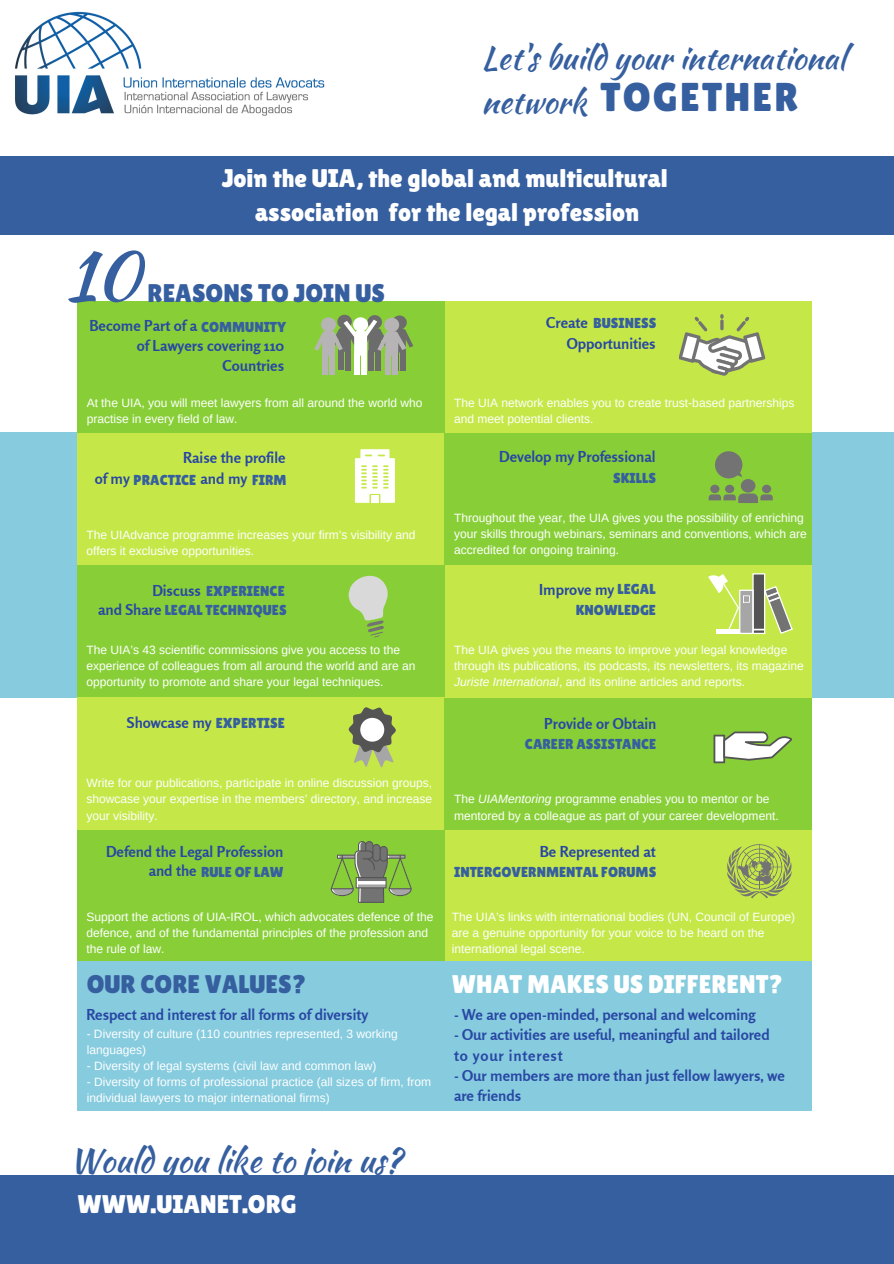
<style>
.page{position:relative;width:894px;height:1264px;background:#fff}
.page>*{position:absolute;margin:0;border:0;box-sizing:border-box;transform-origin:0 0}
.t1{font:67.2px "Kaushan Script";color:#365fa0}
.t2{font:40.2px "Lilita One";letter-spacing:.055em;color:#365fa0}
.t3{font:32.7px "Kaushan Script";color:#365fa0}
.t4{font:31.8px "Kaushan Script";color:#365fa0}
.t5{font:25.5px "Lilita One";color:#fff}
.t6{font:25.5px "Lilita One";color:#365fa0}
.t7{font:700 15px/20.2px "Rosario";color:#2847a4;text-align:right}
.t8{font:700 15px "Rosario";letter-spacing:.055em;color:#2847a4}
.t9{font:14.4px "Lilita One";color:#365fa0}
.t10{font:12px/16px "Arimo";color:#feffff}
.s1{font-family:"Lilita One";font-weight:400;font-size:14.4px;color:#365fa0}
.s2{font-family:"Rosario";font-weight:700;font-size:15px;color:#2847a4}
.s3{font-style:italic}
</style>
<div class="page">
<div style="left:0;top:433px;width:893px;height:264px;background:#86cbde"></div>
<div style="left:0;top:1175px;width:893px;height:88px;background:#365fa0"></div>
<div style="left:77px;top:301px;width:734px;height:808px;background:#c5e848"></div>
<div style="left:77px;top:301px;width:367px;height:132px;background:#88cf37"></div>
<div style="left:0;top:156px;width:893px;height:79px;background:#365fa0"></div>
<img style="left:15px;top:11px;width:310px;height:105px">
<div style="left:338px;top:349px;width:6px;height:21px;background:#6c6c6c"></div>
<div style="left:393px;top:350px;width:6px;height:21px;background:#6c6c6c"></div>
<div style="left:393px;top:329px;width:13px;height:23px;background:#747373;border-radius:3px"></div>
<div style="left:345px;top:350px;width:5px;height:20px;background:#6c6c6c"></div>
<div style="left:400px;top:350px;width:5px;height:21px;background:#6c6c6c"></div>
<div style="left:368px;top:350px;width:6px;height:21px;background:#6c6c6c"></div>
<div style="left:368px;top:328px;width:13px;height:24px;background:#6c6c6c;border-radius:3px"></div>
<div style="left:375px;top:350px;width:6px;height:21px;background:#6c6c6c"></div>
<div style="left:322px;top:353px;width:6px;height:22px;background:#b6b4b4"></div>
<div style="left:322px;top:331px;width:13px;height:24px;background:#b6b4b4;border-radius:3px"></div>
<div style="left:329px;top:353px;width:6px;height:22px;background:#b6b4b4"></div>
<div style="left:354px;top:353px;width:6px;height:22px;background:#fff"></div>
<div style="left:354px;top:331px;width:13px;height:24px;background:#fff;border-radius:3px"></div>
<div style="left:361px;top:353px;width:6px;height:22px;background:#fff"></div>
<div style="left:385px;top:354px;width:6px;height:21px;background:#b6b4b4"></div>
<div style="left:385px;top:331px;width:13px;height:25px;background:#b6b4b4;border-radius:3px"></div>
<svg style="left:314px;top:315px;width:99px;height:36px"></svg>
<div style="left:392px;top:354px;width:6px;height:21px;background:#b6b4b4"></div>
<div style="left:444px;top:433px;width:367px;height:131px;background:#88cf37"></div>
<div style="left:78px;top:565px;width:367px;height:132px;background:#88cf37"></div>
<div style="left:444px;top:698px;width:367px;height:131px;background:#88cf37"></div>
<div style="left:77px;top:829px;width:367px;height:132px;background:#88cf37"></div>
<svg style="left:679px;top:314px;width:86px;height:62px"></svg>
<svg style="left:355px;top:449px;width:40px;height:54px;background:#f5fadf"></svg>
<div style="left:371px;top:495px;width:7px;height:8px;background:#fff"></div>
<svg style="left:708px;top:451px;width:64px;height:52px"></svg>
<svg style="left:708px;top:573px;width:84px;height:61px"></svg>
<svg style="left:348px;top:707px;width:48px;height:60px"></svg>
<div style="left:360px;top:717px;width:24px;height:24px;background:#fff;border-radius:50%"></div>
<svg style="left:348px;top:575px;width:40px;height:62px"></svg>
<svg style="left:713px;top:731px;width:78px;height:32px"></svg>
<div style="left:77px;top:961px;width:734px;height:149px;background:#86cbde"></div>
<svg style="left:330px;top:841px;width:81px;height:62px"></svg>
<svg style="left:727px;top:844px;width:65px;height:54px"></svg>
<p class="t4" style="left:481px;top:34px;width:365px">Let's build your international</p>
<p class="t4" style="left:481px;top:78px;width:106px">network</p>
<p class="t2" style="left:600px;top:74px;width:199px">TOGETHER</p>
<p class="t5" style="left:221px;top:163px;width:447px">Join the UIA, the global and multicultural</p>
<p class="t5" style="left:255px;top:198px;width:385px">association for the legal profession</p>
<p class="t1" style="left:66px;top:227px;width:74px">10</p>
<p class="t6" style="left:148px;top:278px;width:239px">REASONS TO JOIN US</p>
<p class="t7" style="left:89px;top:315px;width:198px">Become Part of a <span class="s1">COMMUNITY</span></p>
<p class="t7" style="left:137px;top:335px;width:149px">of Lawyers covering 110<br>Countries</p>
<p class="t10" style="left:87px;top:395px;width:337px">At the UIA, you will meet lawyers from all around the world who practise in every field of law.</p>
<p class="t7" style="left:183px;top:447px;width:104px">Raise the profile</p>
<p class="t9" style="left:95px;top:471px;width:193px"><span class="s2">of my</span> PRACTICE <span class="s2">and my</span> FIRM</p>
<p class="t10" style="left:86px;top:526px;width:330px">The UIAdvance programme increases your firm’s visibility and offers it exclusive opportunities.</p>
<p class="t9" style="left:152px;top:582px;width:134px"><span class="s2">Discuss</span> EXPERIENCE</p>
<p class="t9" style="left:98px;top:602px;width:190px"><span class="s2">and Share</span> LEGAL TECHNIQUES</p>
<p class="t10" style="left:86px;top:641px;width:330px">The UIA’s 43 scientific commissions give you access to the experience of colleagues from all around the world and are an opportunity to promote and share your legal techniques.</p>
<p class="t7" style="left:127px;top:712px;width:159px">Showcase my <span class="s1">EXPERTISE</span></p>
<p class="t10" style="left:86px;top:775px;width:347px;text-align:justify">Write for our publications, participate in online discussion groups, showcase your expertise in the members’ directory, and increase your visibility.</p>
<p class="t7" style="left:106px;top:841px;width:179px">Defend the Legal Profession</p>
<p class="t9" style="left:149px;top:863px;width:136px"><span class="s2">and the</span> RULE OF LAW</p>
<p class="t10" style="left:86px;top:908px;width:348px">Support the actions of UIA-IROL, which advocates defence of the defence, and of the fundamental principles of the profession and the rule of law.</p>
<p class="t6" style="left:87px;top:969px;width:221px">OUR CORE VALUES?</p>
<p class="t7" style="left:86px;top:1004px;width:283px">Respect and interest for all forms of diversity</p>
<p class="t10" style="left:87px;top:1025px;width:312px">- Diversity of culture (110 countries represented, 3 working languages)</p>
<p class="t10" style="left:87px;top:1057px;width:291px">- Diversity of legal systems (civil law and common law)</p>
<p class="t10" style="left:87px;top:1073px;width:346px">- Diversity of forms of professional practice (all sizes of firm, from individual lawyers to major international firms)</p>
<p class="t3" style="left:69px;top:1136px;width:333px">Would you like to join us?</p>
<p class="t5" style="left:78px;top:1189px;width:220px">WWW.UIANET.ORG</p>
<p class="t9" style="left:546px;top:314px;width:112px"><span class="s2">Create</span> BUSINESS</p>
<p class="t7" style="left:566px;top:333px;width:90px">Opportunities</p>
<p class="t10" style="left:454px;top:395px;width:342px">The UIA network enables you to create trust-based partnerships and meet potential clients.</p>
<p class="t7" style="left:499px;top:446px;width:158px">Develop my Professional</p>
<p class="t9" style="left:613px;top:469px;width:44px">SKILLS</p>
<p class="t10" style="left:454px;top:509px;width:354px">Throughout the year, the UIA gives you the possibility of enriching your skills through webinars, seminars and conventions, which are accredited for ongoing training.</p>
<p class="t7" style="left:539px;top:579px;width:118px">Improve my <span class="s1">LEGAL</span></p>
<p class="t9" style="left:575px;top:602px;width:82px">KNOWLEDGE</p>
<p class="t10" style="left:454px;top:641px;width:351px">The UIA gives you the means to improve your legal knowledge through its publications, its podcasts, its newsletters, its magazine<br><span class="s3">Juriste International</span>, and its online articles and reports.</p>
<p class="t7" style="left:544px;top:713px;width:114px">Provide or Obtain</p>
<p class="t9" style="left:524px;top:736px;width:133px">CAREER ASSISTANCE</p>
<p class="t10" style="left:454px;top:791px;width:326px">The <span class="s3">UIAMentoring</span> programme enables you to mentor or be mentored by a colleague as part of your career development.</p>
<p class="t7" style="left:539px;top:841px;width:117px">Be Represented at</p>
<p class="t9" style="left:454px;top:863px;width:204px">INTERGOVERNMENTAL FORUMS</p>
<p class="t10" style="left:452px;top:908px;width:344px">The UIA’s links with international bodies (UN, Council of Europe) are a genuine opportunity for your voice to be heard on the international legal scene.</p>
<p class="t5" style="left:452px;top:969px;width:333px">WHAT MAKES US DIFFERENT?</p>
<p class="t7" style="left:454px;top:1004px;width:303px">- We are open-minded, personal and welcoming</p>
<p class="t7" style="left:454px;top:1024px;width:317px">- Our activities are useful, meaningful and tailored</p>
<p class="t8" style="left:454px;top:1046px;width:110px">to your interest</p>
<p class="t7" style="left:454px;top:1065px;width:332px;text-align:left">- Our members are more than just fellow lawyers, we are friends</p>
</div>
